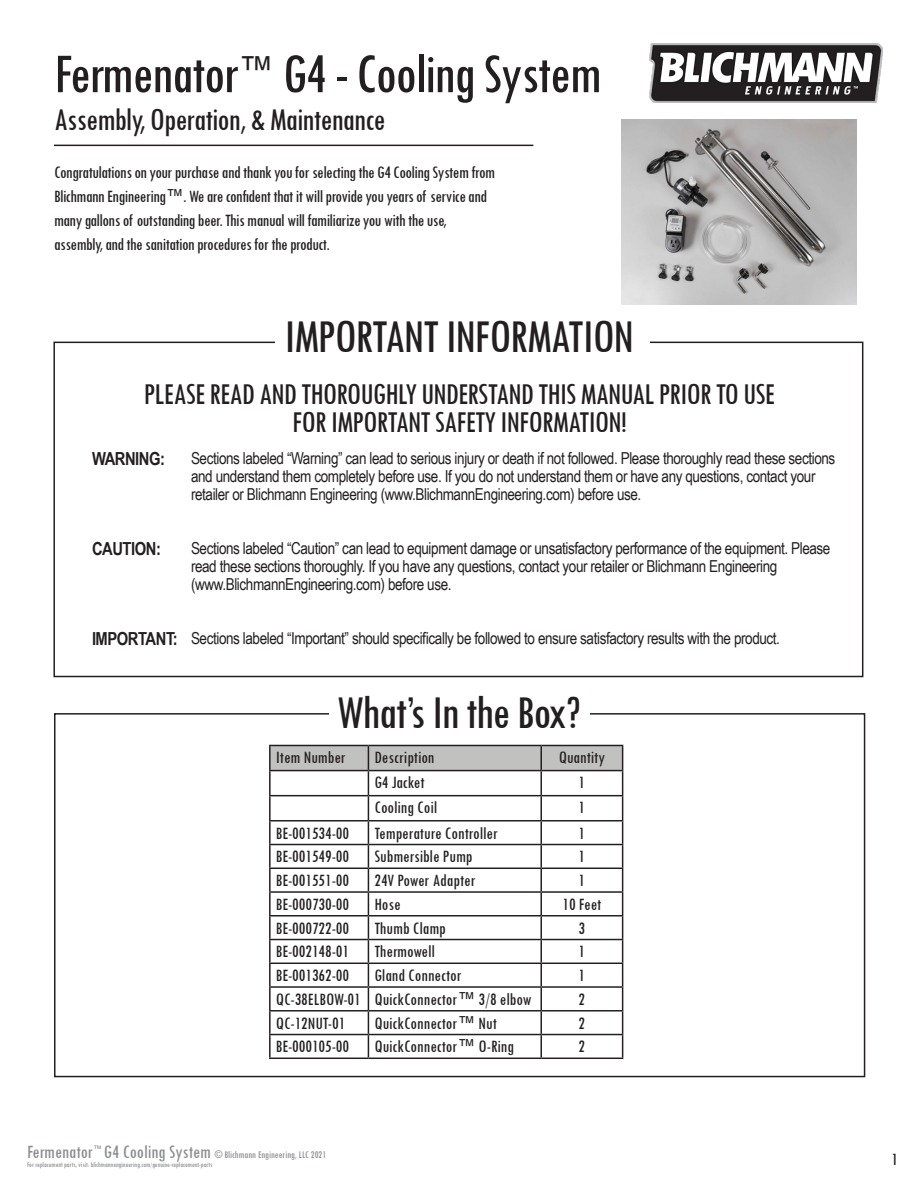
<style>
.page{position:relative;width:918px;height:1188px;background:#fff}
.page>*{position:absolute;margin:0;border:0;box-sizing:border-box;transform-origin:0 0}
.t1{font:condensed 58.5px "Tw Cen";letter-spacing:-.025em;color:#231f20}
.t2{font:condensed 48.9px "Tw Cen";letter-spacing:-.025em;color:#231f20}
.t3{font:condensed 33px "Tw Cen";letter-spacing:-.025em;color:#231f20}
.t4{font:condensed 31.5px/28.5px "Tw Cen";letter-spacing:-.025em;color:#231f20;text-align:center}
.t5{font:condensed 18px/24px "Tw Cen";letter-spacing:-.015em;color:#231f20}
.t6{font:700 18px "Arial Narrow";letter-spacing:-.025em;color:#231f20}
.t7{font:16.5px/18px "Arial Narrow";letter-spacing:-.025em;color:#231f20}
.t8{font:condensed 10.5px "Tw Cen";color:#8a8c8f}
.t9{font:condensed 7.5px "Tw Cen";color:#8a8c8f}
.s1{font-size:19.5px}
</style>
<div class="page">
<hr style="left:54px;top:145px;width:479px;height:1px;background:#231f20">
<img style="left:621px;top:119px;width:236px;height:185px">
<div style="left:53px;top:342px;width:810px;height:335px;border:2px solid #231f20"></div>
<div style="left:275px;top:307px;width:375px;height:60px;background:#fff"></div>
<div style="left:54px;top:713px;width:811px;height:364px;border:2px solid #231f20"></div>
<div style="left:329px;top:693px;width:261px;height:41px;background:#fff"></div>
<img style="left:649px;top:43px;width:233px;height:60px">
<hr style="left:269px;top:745px;width:99px;height:1px;background:#231f20">
<hr style="left:269px;top:746px;width:2px;height:24px;background:#231f20">
<hr style="left:269px;top:770px;width:99px;height:1px;background:#231f20">
<hr style="left:269px;top:771px;width:2px;height:24px;background:#231f20">
<hr style="left:269px;top:795px;width:99px;height:1px;background:#231f20">
<hr style="left:269px;top:796px;width:2px;height:24px;background:#231f20">
<hr style="left:269px;top:820px;width:99px;height:2px;background:#231f20">
<hr style="left:269px;top:822px;width:2px;height:22px;background:#231f20">
<hr style="left:269px;top:844px;width:99px;height:1px;background:#231f20">
<hr style="left:269px;top:845px;width:2px;height:23px;background:#231f20">
<hr style="left:269px;top:868px;width:99px;height:1px;background:#231f20">
<hr style="left:269px;top:869px;width:2px;height:22px;background:#231f20">
<hr style="left:269px;top:891px;width:99px;height:2px;background:#231f20">
<hr style="left:269px;top:893px;width:2px;height:22px;background:#231f20">
<hr style="left:269px;top:915px;width:99px;height:2px;background:#231f20">
<hr style="left:269px;top:917px;width:2px;height:22px;background:#231f20">
<hr style="left:269px;top:939px;width:99px;height:1px;background:#231f20">
<hr style="left:269px;top:940px;width:2px;height:23px;background:#231f20">
<hr style="left:269px;top:963px;width:99px;height:1px;background:#231f20">
<hr style="left:269px;top:964px;width:2px;height:22px;background:#231f20">
<hr style="left:269px;top:986px;width:99px;height:2px;background:#231f20">
<hr style="left:269px;top:988px;width:2px;height:22px;background:#231f20">
<hr style="left:269px;top:1010px;width:99px;height:2px;background:#231f20">
<hr style="left:269px;top:1012px;width:2px;height:22px;background:#231f20">
<hr style="left:269px;top:1034px;width:99px;height:1px;background:#231f20">
<hr style="left:269px;top:1035px;width:2px;height:23px;background:#231f20">
<svg style="left:270px;top:745px;width:353px;height:313px"></svg>
<hr style="left:269px;top:1058px;width:99px;height:1px;background:#231f20">
<hr style="left:368px;top:1058px;width:173px;height:1px;background:#231f20">
<hr style="left:541px;top:1058px;width:82px;height:1px;background:#231f20">
<p class="t1" style="left:54px;top:39px;width:549px">Fermenator<sup>™</sup> G4 - Cooling System</p>
<p class="t3" style="left:54px;top:100px;width:333px">Assembly, Operation, &amp; Maintenance</p>
<p class="t5" style="left:54px;top:160px;width:443px">Congratulations on your purchase and thank you for selecting the G4 Cooling System from Blichmann Engineering™. We are confident that it will provide you years of service and many gallons of outstanding beer. This manual will familiarize you with the use, assembly, and the sanitation procedures for the product.</p>
<p class="t2" style="left:284px;top:307px;width:351px">IMPORTANT INFORMATION</p>
<p class="t4" style="left:144px;top:379px;width:633px">PLEASE READ AND THOROUGHLY UNDERSTAND THIS MANUAL PRIOR TO USE<br>FOR IMPORTANT SAFETY INFORMATION!</p>
<p class="t6" style="left:92px;top:445px;width:75px">WARNING:</p>
<p class="t6" style="left:92px;top:535px;width:70px">CAUTION:</p>
<p class="t6" style="left:92px;top:625px;width:87px">IMPORTANT:</p>
<p class="t7" style="left:191px;top:448px;width:646px">Sections labeled “Warning” can lead to serious injury or death if not followed. Please thoroughly read these sections and understand them completely before use. If you do not understand them or have any questions, contact your retailer or Blichmann Engineering (www.BlichmannEngineering.com) before use.</p>
<p class="t7" style="left:191px;top:538px;width:641px">Sections labeled “Caution” can lead to equipment damage or unsatisfactory performance of the equipment. Please read these sections thoroughly. If you have any questions, contact your retailer or Blichmann Engineering (www.BlichmannEngineering.com) before use.</p>
<p class="t7" style="left:191px;top:628px;width:591px">Sections labeled “Important” should specifically be followed to ensure satisfactory results with the product.</p>
<p class="t2" style="left:337px;top:683px;width:246px">What’s In the Box?</p>
<p class="t5" style="left:276px;top:745px;width:72px">Item Number</p>
<p class="t5" style="left:374px;top:745px;width:62px">Description</p>
<p class="t5" style="left:559px;top:745px;width:48px">Quantity</p>
<p class="t5" style="left:374px;top:770px;width:52px">G4 Jacket</p>
<p class="t5" style="left:579px;top:770px;width:8px">1</p>
<p class="t5" style="left:374px;top:795px;width:64px">Cooling Coil</p>
<p class="t5" style="left:579px;top:795px;width:8px">1</p>
<p class="t5" style="left:276px;top:820px;width:75px">BE-001534-00</p>
<p class="t5" style="left:374px;top:820px;width:125px">Temperature Controller</p>
<p class="t5" style="left:579px;top:820px;width:8px">1</p>
<p class="t5" style="left:276px;top:844px;width:75px">BE-001549-00</p>
<p class="t5" style="left:374px;top:844px;width:100px">Submersible Pump</p>
<p class="t5" style="left:579px;top:844px;width:8px">1</p>
<p class="t5" style="left:276px;top:868px;width:75px">BE-001551-00</p>
<p class="t5" style="left:374px;top:868px;width:103px">24V Power Adapter</p>
<p class="t5" style="left:579px;top:868px;width:8px">1</p>
<p class="t5" style="left:276px;top:892px;width:75px">BE-000730-00</p>
<p class="t5" style="left:374px;top:892px;width:28px">Hose</p>
<p class="t5" style="left:562px;top:892px;width:40px">10 Feet</p>
<p class="t5" style="left:276px;top:915px;width:75px">BE-000722-00</p>
<p class="t5" style="left:374px;top:915px;width:73px">Thumb Clamp</p>
<p class="t5" style="left:579px;top:915px;width:8px">3</p>
<p class="t5" style="left:276px;top:939px;width:75px">BE-002148-01</p>
<p class="t5" style="left:374px;top:939px;width:62px">Thermowell</p>
<p class="t5" style="left:579px;top:939px;width:8px">1</p>
<p class="t5" style="left:276px;top:963px;width:75px">BE-001362-00</p>
<p class="t5" style="left:374px;top:963px;width:89px">Gland Connector</p>
<p class="t5" style="left:579px;top:963px;width:8px">1</p>
<p class="t5" style="left:276px;top:987px;width:86px">QC-38ELBOW-01</p>
<p class="t5" style="left:374px;top:987px;width:159px">QuickConnector™ 3/8 elbow</p>
<p class="t5" style="left:579px;top:987px;width:8px">2</p>
<p class="t5" style="left:276px;top:1010px;width:71px">QC-12NUT-01</p>
<p class="t5" style="left:374px;top:1010px;width:124px">QuickConnector™ Nut</p>
<p class="t5" style="left:579px;top:1010px;width:8px">2</p>
<p class="t5" style="left:276px;top:1034px;width:75px">BE-000105-00</p>
<p class="t5" style="left:374px;top:1034px;width:141px">QuickConnector™ O-Ring</p>
<p class="t5" style="left:579px;top:1034px;width:8px">2</p>
<p class="t8" style="left:27px;top:1148px;width:301px"><span class="s1">Fermenator</span><sup>™</sup> <span class="s1">G4 Cooling System</span> © Blichmann Engineering, LLC 2021</p>
<p class="t9" style="left:27px;top:1160px;width:187px">For replacement parts, visit: blichmannengineering.com/genuine-replacement-parts</p>
<p class="t5" style="left:892px;top:1147px;width:8px">1</p>
</div>
